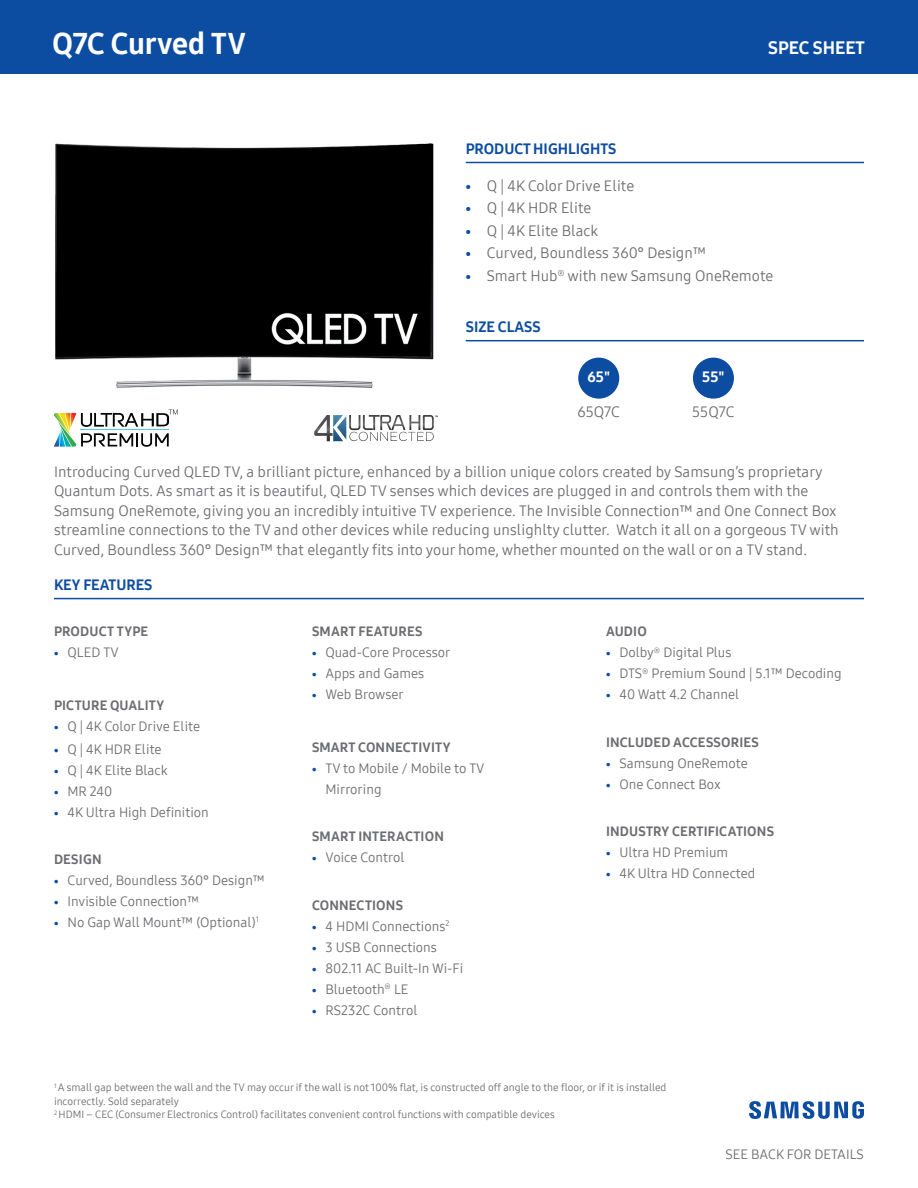
<style>
.page{position:relative;width:918px;height:1188px;background:#fff}
.page>*{position:absolute;margin:0;border:0;box-sizing:border-box;transform-origin:0 0}
.t1{font:30px "Samsung One 800";letter-spacing:-.01em;color:#fff}
.t2{font:18px "Samsung One 800";color:#fff}
.t3{font:15px/19.5px "Samsung One 400";color:#6c6d70}
.t4{font:15px "Samsung One 800";color:#0d4da1}
.t5{font:15px "Samsung One 800";color:#fff}
.t6{font:13.5px/21px "Samsung One 400";color:#6c6d70}
.DUAL_PRODUCT_PAGE{font:13.5px "Samsung One 800";letter-spacing:.015em;color:#6c6d70}
.t7{font:10.5px/13.5px "Samsung One 400";color:#6c6d70}
.s1{font-family:"Samsung Inter Face";font-size:10.5px;color:#0d4da1}
.s2{font-family:"Samsung Inter Face";font-size:9px;color:#0d4da1}
</style>
<div class="page">
<div style="left:0;top:0;width:918px;height:74px;background:#0d4da1"></div>
<svg style="left:749px;top:1101px;width:115px;height:18px"></svg>
<hr style="left:466px;top:162px;width:398px;height:1px;background:#0d4da1">
<hr style="left:466px;top:340px;width:398px;height:1px;background:#0d4da1">
<hr style="left:54px;top:598px;width:810px;height:1px;background:#0d4da1">
<div style="left:578px;top:358px;width:41px;height:41px;background:#0d4da1;border-radius:50%"></div>
<div style="left:693px;top:358px;width:41px;height:41px;background:#0d4da1;border-radius:50%"></div>
<img style="left:55px;top:143px;width:379px;height:245px">
<hr style="left:81px;top:430px;width:88px;height:1px;background:#4fc9f4">
<svg style="left:81px;top:433px;width:88px;height:14px"></svg>
<img style="left:54px;top:413px;width:5px;height:8px">
<img style="left:59px;top:413px;width:10px;height:8px">
<img style="left:70px;top:413px;width:6px;height:8px">
<img style="left:58px;top:421px;width:18px;height:26px">
<img style="left:54px;top:433px;width:6px;height:14px">
<svg style="left:81px;top:410px;width:97px;height:17px"></svg>
<svg style="left:314px;top:415px;width:124px;height:27px"></svg>
<h1 class="t1" style="left:52px;top:23px;width:195px">Q7C Curved TV</h1>
<p class="t4" style="left:466px;top:139px;width:152px">PRODUCT HIGHLIGHTS</p>
<p class="t2" style="left:768px;top:36px;width:98px">SPEC SHEET</p>
<p class="t3" style="left:466px;top:175px;width:170px"><span class="s1">•</span> Q | 4K Color Drive Elite</p>
<p class="t3" style="left:466px;top:198px;width:127px"><span class="s1">•</span> Q | 4K HDR Elite</p>
<p class="t3" style="left:466px;top:220px;width:134px"><span class="s1">•</span> Q | 4K Elite Black</p>
<p class="t3" style="left:466px;top:243px;width:242px"><span class="s1">•</span> Curved, Boundless 360° Design™</p>
<p class="t3" style="left:466px;top:265px;width:309px"><span class="s1">•</span> Smart Hub<sup>®</sup> with new Samsung OneRemote</p>
<p class="t4" style="left:466px;top:317px;width:76px">SIZE CLASS</p>
<p class="t5" style="left:587px;top:367px;width:24px">65"</p>
<p class="t3" style="left:577px;top:402px;width:44px">65Q7C</p>
<p class="t5" style="left:702px;top:367px;width:24px">55"</p>
<p class="t3" style="left:692px;top:402px;width:44px">55Q7C</p>
<p class="t3" style="left:54px;top:461px;width:786px">Introducing Curved QLED TV, a brilliant picture, enhanced by a billion unique colors created by Samsung’s proprietary Quantum Dots. As smart as it is beautiful, QLED TV senses which devices are plugged in and controls them with the Samsung OneRemote, giving you an incredibly intuitive TV experience. The Invisible Connection™ and One Connect Box streamline connections to the TV and other devices while reducing unslighlty clutter. Watch it all on a gorgeous TV with Curved, Boundless 360° Design™ that elegantly fits into your home, whether mounted on the wall or on a TV stand.</p>
<p class="t4" style="left:54px;top:575px;width:100px">KEY FEATURES</p>
<p class="DUAL_PRODUCT_PAGE" style="left:54px;top:622px;width:96px">PRODUCT TYPE</p>
<p class="t6" style="left:54px;top:642px;width:66px"><span class="s2">•</span> QLED TV</p>
<p class="DUAL_PRODUCT_PAGE" style="left:54px;top:696px;width:112px">PICTURE QUALITY</p>
<p class="t6" style="left:54px;top:716px;width:148px"><span class="s2">•</span> Q | 4K Color Drive Elite</p>
<p class="t6" style="left:54px;top:738px;width:109px"><span class="s2">•</span> Q | 4K HDR Elite</p>
<p class="t6" style="left:54px;top:759px;width:115px"><span class="s2">•</span> Q | 4K Elite Black</p>
<p class="t6" style="left:54px;top:780px;width:60px"><span class="s2">•</span> MR 240</p>
<p class="t6" style="left:54px;top:801px;width:156px"><span class="s2">•</span> 4K Ultra High Definition</p>
<p class="DUAL_PRODUCT_PAGE" style="left:54px;top:850px;width:49px">DESIGN</p>
<p class="t6" style="left:54px;top:870px;width:212px"><span class="s2">•</span> Curved, Boundless 360° Design™</p>
<p class="t6" style="left:54px;top:891px;width:147px"><span class="s2">•</span> Invisible Connection™</p>
<p class="t6" style="left:54px;top:912px;width:207px"><span class="s2">•</span> No Gap Wall Mount™ (Optional)<sup>1</sup></p>
<p class="DUAL_PRODUCT_PAGE" style="left:312px;top:622px;width:112px">SMART FEATURES</p>
<p class="t6" style="left:312px;top:642px;width:140px"><span class="s2">•</span> Quad-Core Processor</p>
<p class="t6" style="left:312px;top:663px;width:114px"><span class="s2">•</span> Apps and Games</p>
<p class="t6" style="left:312px;top:684px;width:93px"><span class="s2">•</span> Web Browser</p>
<p class="DUAL_PRODUCT_PAGE" style="left:312px;top:738px;width:140px">SMART CONNECTIVITY</p>
<p class="t6" style="left:326px;top:758px;width:161px;text-indent:-14px"><span class="s2">•</span> TV to Mobile / Mobile to TV<br>Mirroring</p>
<p class="DUAL_PRODUCT_PAGE" style="left:312px;top:828px;width:133px">SMART INTERACTION</p>
<p class="t6" style="left:312px;top:847px;width:94px"><span class="s2">•</span> Voice Control</p>
<p class="DUAL_PRODUCT_PAGE" style="left:312px;top:896px;width:93px">CONNECTIONS</p>
<p class="t6" style="left:312px;top:915px;width:139px"><span class="s2">•</span> 4 HDMI Connections<sup>2</sup></p>
<p class="t6" style="left:312px;top:936px;width:127px"><span class="s2">•</span> 3 USB Connections</p>
<p class="t6" style="left:312px;top:957px;width:153px"><span class="s2">•</span> 802.11 AC Built-In Wi-Fi</p>
<p class="t6" style="left:312px;top:978px;width:98px"><span class="s2">•</span> Bluetooth<sup>®</sup> LE</p>
<p class="t6" style="left:312px;top:999px;width:107px"><span class="s2">•</span> RS232C Control</p>
<p class="DUAL_PRODUCT_PAGE" style="left:606px;top:622px;width:42px">AUDIO</p>
<p class="t6" style="left:606px;top:642px;width:127px"><span class="s2">•</span> Dolby<sup>®</sup> Digital Plus</p>
<p class="t6" style="left:606px;top:663px;width:237px"><span class="s2">•</span> DTS<sup>®</sup> Premium Sound | 5.1™ Decoding</p>
<p class="t6" style="left:606px;top:684px;width:135px"><span class="s2">•</span> 40 Watt 4.2 Channel</p>
<p class="DUAL_PRODUCT_PAGE" style="left:606px;top:733px;width:154px">INCLUDED ACCESSORIES</p>
<p class="t6" style="left:606px;top:752px;width:143px"><span class="s2">•</span> Samsung OneRemote</p>
<p class="t6" style="left:606px;top:773px;width:116px"><span class="s2">•</span> One Connect Box</p>
<p class="DUAL_PRODUCT_PAGE" style="left:606px;top:822px;width:170px">INDUSTRY CERTIFICATIONS</p>
<p class="t6" style="left:606px;top:842px;width:124px"><span class="s2">•</span> Ultra HD Premium</p>
<p class="t6" style="left:606px;top:863px;width:151px"><span class="s2">•</span> 4K Ultra HD Connected</p>
<p class="t7" style="left:54px;top:1081px;width:614px"><sup>1</sup> A small gap between the wall and the TV may occur if the wall is not 100% flat, is constructed off angle to the floor, or if it is installed incorrectly. Sold separately</p>
<p class="t7" style="left:54px;top:1108px;width:502px"><sup>2</sup> HDMI – CEC (Consumer Electronics Control) facilitates convenient control functions with compatible devices</p>
<p class="t6" style="left:726px;top:1144px;width:140px">SEE BACK FOR DETAILS</p>
</div>
